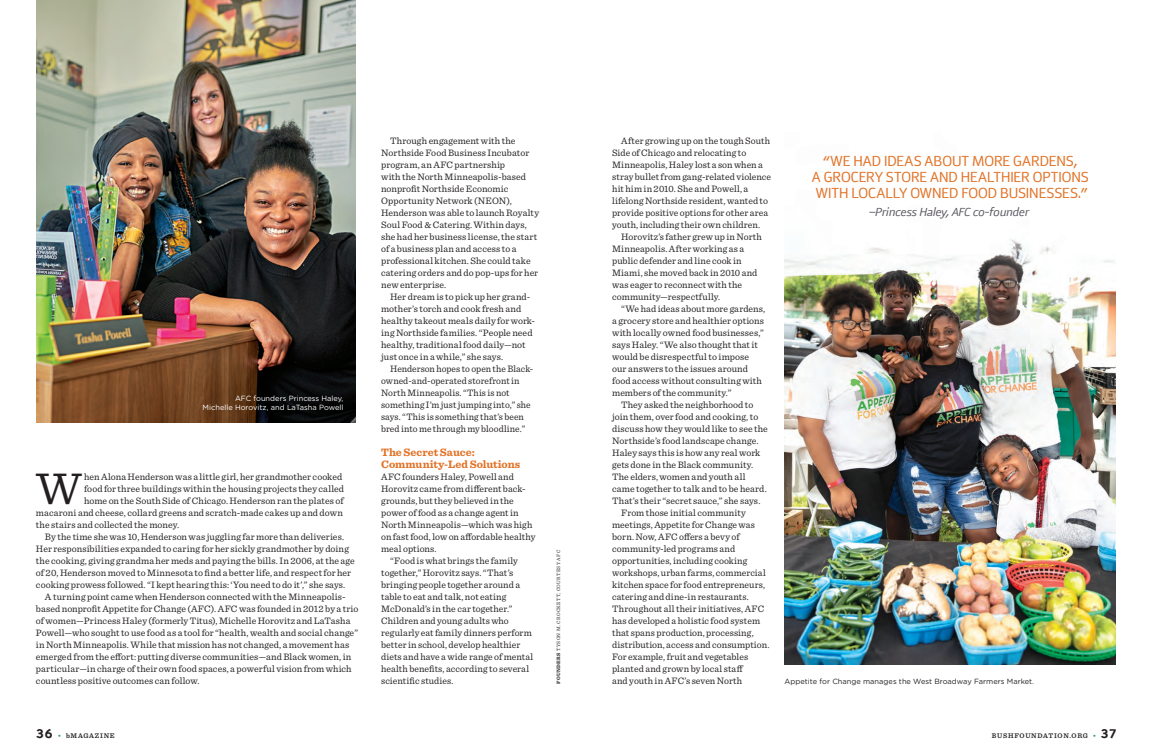
<style>
.page{position:relative;width:1152px;height:756px;background:#fff}
.page>*{position:absolute;margin:0;border:0;box-sizing:border-box;transform-origin:0 0}
.t1{font:46.6px "Sentinel";color:#231f20}
.Body_Copy{font:15px/16px "Anomoly";letter-spacing:-.005em;color:#e17226;text-align:center}
.Body_Copy-2{font:italic 12px "Anomoly";letter-spacing:-.01em;color:#5a5760}
.t2{font:700 11.2px/12px "Sentinel";letter-spacing:.005em;color:#e17226}
.t3{font:9.8px/12px "Sentinel";letter-spacing:.005em;color:#231f20}
.t4{font:7.5px/9px "Gotham Rounded";color:#fff;text-align:right}
.t5{font:7.5px "Gotham Rounded";color:#231f20}
.t6{font:600 7px "Sentinel";letter-spacing:.1em;color:#231f20}
.t7{font:5px "Sentinel";letter-spacing:.075em;color:#231f20}
.s1{font-weight:700}
.s2{font-family:"Anomoly";font-weight:700;font-size:13px}
.s3{color:#319d69}
</style>
<div class="page">
<img style="left:36px;top:0;width:320px;height:423px">
<img style="left:785px;top:239px;width:331px;height:425px">
<p class="t4" style="left:203px;top:393px;width:142px">AFC founders Princess Haley,<br>Michelle Horovitz, and LaTasha Powell</p>
<p class="t1" style="left:36px;top:453px;width:47px">W</p>
<p class="t3" style="left:84px;top:470px;width:260px">hen Alona Henderson was a little girl, her grandmother cooked</p>
<p class="t3" style="left:84px;top:482px;width:262px">food for three buildings within the housing projects they called</p>
<p class="t3" style="left:84px;top:494px;width:261px">home on the South Side of Chicago. Henderson ran the plates of</p>
<p class="t3" style="left:36px;top:506px;width:308px">macaroni and cheese, collard greens and scratch-made cakes up and down</p>
<p class="t3" style="left:36px;top:518px;width:145px">the stairs and collected the money.</p>
<p class="t3" style="left:36px;top:530px;width:320px;text-indent:9px">By the time she was 10, Henderson was juggling far more than deliveries.<br>Her responsibilities expanded to caring for her sickly grandmother by doing the cooking, giving grandma her meds and paying the bills. In 2006, at the age of 20, Henderson moved to Minnesota to find a better life, and respect for her cooking prowess followed. “I kept hearing this: ‘You need to do it’,” she says.</p>
<p class="t3" style="left:36px;top:590px;width:324px;text-indent:9px">A turning point came when Henderson connected with the Minneapolis&shy;based nonprofit Appetite for Change (AFC). AFC was founded in 2012 by a trio of women—Princess Haley (formerly Titus), Michelle Horovitz and LaTasha Powell—who sought to use food as a tool for “health, wealth and social change” in North Minneapolis. While that mission has not changed, a movement has emerged from the effort: putting diverse communities—and Black women, in particular—in charge of their own food spaces, a powerful vision from which countless positive outcomes can follow.</p>
<p class="t3" style="left:381px;top:134px;width:159px;text-indent:9px">Through engagement with the<br>Northside Food Business Incubator program, an AFC partnership<br>with the North Minneapolis-based nonprofit Northside Economic<br>Opportunity Network (NEON),<br>Henderson was able to launch Royalty<br>Soul Food &amp; Catering. Within days, she had her business license, the start of a business plan and access to a professional kitchen. She could take catering orders and do pop-ups for her new enterprise.</p>
<p class="t3" style="left:381px;top:290px;width:156px;text-indent:9px">Her dream is to pick up her grand&shy;mother’s torch and cook fresh and healthy takeout meals daily for work&shy;ing Northside families. “People need healthy, traditional food daily—not just once in a while,” she says.</p>
<p class="t3" style="left:381px;top:362px;width:154px;text-indent:9px">Henderson hopes to open the Black&shy;owned-and-operated storefront in North Minneapolis. “This is not something I’m just jumping into,” she says. “This is something that’s been bred into me through my bloodline.”</p>
<p class="t2" style="left:381px;top:446px;width:141px">The Secret Sauce:<br>Community-Led Solutions</p>
<p class="t3" style="left:381px;top:470px;width:156px">AFC founders Haley, Powell and<br>Horovitz came from different back&shy;grounds, but they believed in the power of food as a change agent in<br>North Minneapolis—which was high on fast food, low on affordable healthy meal options.</p>
<p class="t3" style="left:381px;top:554px;width:154px;text-indent:9px">“Food is what brings the family together,” Horovitz says. “That’s bringing people together around a table to eat and talk, not eating McDonald’s in the car together.” Children and young adults who regularly eat family dinners perform better in school, develop healthier diets and have a wide range of mental health benefits, according to several scientific studies.</p>
<p class="t7" style="left:555px;top:684px;width:136px;rotate:-90deg"><span class="s1">FOUNDERS</span> TYSON M. CROCKETT, COURTESY AFC</p>
<p class="t3" style="left:612px;top:134px;width:161px;text-indent:9px">After growing up on the tough South Side of Chicago and relocating to Minneapolis, Haley lost a son when a stray bullet from gang-related violence hit him in 2010. She and Powell, a lifelong Northside resident, wanted to provide positive options for other area youth, including their own children.</p>
<p class="t3" style="left:612px;top:230px;width:151px;text-indent:9px">Horovitz’s father grew up in North<br>Minneapolis. After working as a public defender and line cook in<br>Miami, she moved back in 2010 and was eager to reconnect with the community—respectfully.</p>
<p class="t3" style="left:612px;top:302px;width:155px;text-indent:9px">“We had ideas about more gardens, a grocery store and healthier options with locally owned food businesses,” says Haley. “We also thought that it would be disrespectful to impose our answers to the issues around food access without consulting with members of the community.”</p>
<p class="t3" style="left:612px;top:398px;width:157px;text-indent:9px">They asked the neighborhood to join them, over food and cooking, to discuss how they would like to see the Northside’s food landscape change.<br>Haley says this is how any real work gets done in the Black community.<br>The elders, women and youth all came together to talk and to be heard.<br>That’s their “secret sauce,” she says.</p>
<p class="t3" style="left:612px;top:506px;width:159px;text-indent:9px">From those initial community meetings, Appetite for Change was born. Now, AFC offers a bevy of community-led programs and opportunities, including cooking workshops, urban farms, commercial kitchen space for food entrepreneurs, catering and dine-in restaurants.<br>Throughout all their initiatives, AFC has developed a holistic food system that spans production, processing, distribution, access and consumption.<br>For example, fruit and vegetables planted and grown by local staff<br>and youth in AFC’s seven North</p>
<p class="Body_Copy" style="left:812px;top:153px;width:278px">“WE HAD IDEAS ABOUT MORE GARDENS,<br>A GROCERY STORE AND HEALTHIER OPTIONS<br>WITH LOCALLY OWNED FOOD BUSINESSES.”</p>
<p class="Body_Copy-2" style="left:869px;top:206px;width:162px">–Princess Haley, AFC co-founder</p>
<p class="t5" style="left:785px;top:676px;width:251px">Appetite for Change manages the West Broadway Farmers Market.</p>
<p class="t6" style="left:36px;top:730px;width:80px"><span class="s2">36</span> <span class="s3">•</span> bMAGAZINE</p>
<p class="t6" style="left:992px;top:730px;width:126px">BUSHFOUNDATION.ORG <span class="s3">•</span> <span class="s2">37</span></p>
</div>
